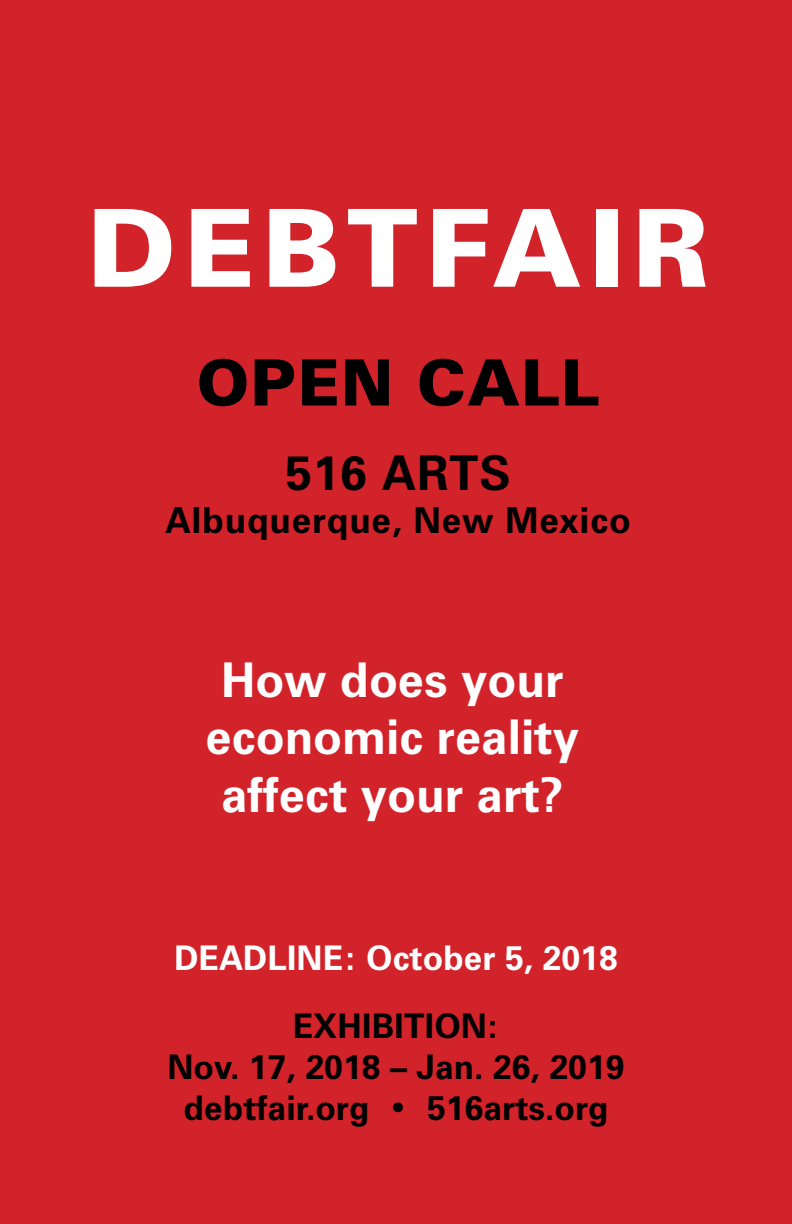
<style>
.page{position:relative;width:792px;height:1224px;background:#d2232a}
.page>*{position:absolute;margin:0;border:0;box-sizing:border-box;transform-origin:0 0}
.t1{font:900 108px "Zurich BT";letter-spacing:.07em;color:#fff}
.t2{font:900 64px "Zurich BT";letter-spacing:.02em;color:#000}
.t3{font:700 48px/57.6px "Zurich BT";color:#fff;text-align:center}
.t4{font:700 48px "Zurich BT";letter-spacing:.02em;color:#000}
.t5{font:700 36px "Zurich BT";letter-spacing:.02em;color:#000}
.t6{font:700 34px/40.8px "Zurich BT";color:#000;text-align:center}
.t7{font:700 34px "Zurich BT";color:#fff}
</style>
<div class="page">
<h1 class="t1" style="left:87px;top:183px;width:624px">DEBTFAIR</h1>
<h2 class="t2" style="left:197px;top:344px;width:404px">OPEN CALL</h2>
<h3 class="t4" style="left:285px;top:444px;width:227px">516 ARTS</h3>
<p class="t5" style="left:166px;top:499px;width:467px">Albuquerque, New Mexico</p>
<h3 class="t3" style="left:206px;top:650px;width:375px">How does your economic reality affect your art?</h3>
<p class="t7" style="left:174px;top:938px;width:445px">DEADLINE: October 5, 2018</p>
<p class="t6" style="left:167px;top:1006px;width:459px">EXHIBITION:<br>Nov. 17, 2018 – Jan. 26, 2019 debtfair.org • 516arts.org</p>
</div>
